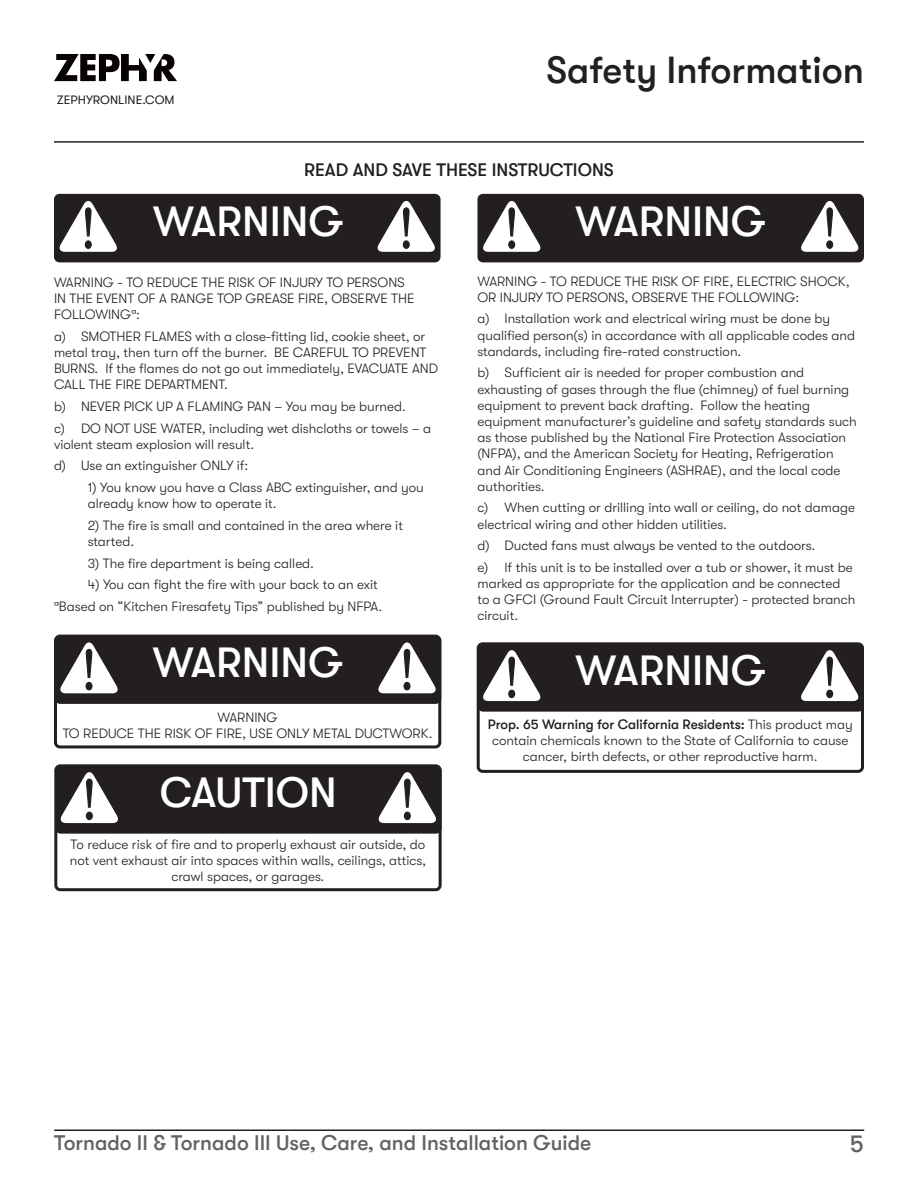
<style>
.page{position:relative;width:918px;height:1188px;background:#fff}
.page>*{position:absolute;margin:0;border:0;box-sizing:border-box;transform-origin:0 0}
.t1{font:500 42px "GT Walsheim";color:#fff}
.t2{font:500 37.5px "GT Walsheim";color:#231f20}
.t3{font:500 24px "GT Walsheim";color:#636366}
.t4{font:500 21px "GT Walsheim";color:#636366}
.t5{font:500 18px "GT Walsheim";color:#231f20}
.t6{font:300 13.5px/16.2px "GT Walsheim";color:#231f20}
.t7{font:12.3px "GT Walsheim";color:#231f20}
.s1{font-weight:500}
</style>
<div class="page">
<hr style="left:54px;top:141px;width:810px;height:2px;background:#231f20">
<hr style="left:54px;top:1130px;width:810px;height:1px;background:#231f20">
<svg style="left:54px;top:54px;width:123px;height:27px"></svg>
<div style="left:54px;top:194px;width:387px;height:68px;background:#231f20;border-radius:6px"></div>
<svg style="left:54px;top:198px;width:63px;height:54px"></svg>
<svg style="left:377px;top:200px;width:58px;height:52px"></svg>
<div style="left:54px;top:635px;width:387px;height:113px;border:3px solid #231f20;border-radius:4px"></div>
<div style="left:55px;top:635px;width:386px;height:69px;background:#231f20;border-radius:6px"></div>
<svg style="left:54px;top:640px;width:64px;height:57px"></svg>
<svg style="left:378px;top:642px;width:58px;height:52px"></svg>
<div style="left:54px;top:764px;width:388px;height:127px;border:3px solid #231f20;border-radius:4px"></div>
<div style="left:55px;top:765px;width:387px;height:69px;background:#231f20;border-radius:6px"></div>
<svg style="left:54px;top:769px;width:64px;height:58px"></svg>
<svg style="left:378px;top:772px;width:58px;height:52px"></svg>
<div style="left:477px;top:194px;width:387px;height:68px;background:#231f20;border-radius:6px"></div>
<svg style="left:477px;top:198px;width:64px;height:58px"></svg>
<svg style="left:801px;top:200px;width:58px;height:52px"></svg>
<div style="left:477px;top:642px;width:387px;height:131px;border:3px solid #231f20;border-radius:4px"></div>
<div style="left:477px;top:643px;width:387px;height:69px;background:#231f20;border-radius:6px"></div>
<svg style="left:476px;top:647px;width:65px;height:58px"></svg>
<svg style="left:801px;top:650px;width:58px;height:52px"></svg>
<p class="t7" style="left:57px;top:93px;width:119px">ZEPHYRONLINE.COM</p>
<h2 class="t2" style="left:547px;top:49px;width:319px">Safety Information</h2>
<h3 class="t5" style="left:304px;top:160px;width:311px">READ AND SAVE THESE INSTRUCTIONS</h3>
<h1 class="t1" style="left:153px;top:198px;width:192px">WARNING</h1>
<p class="t6" style="left:54px;top:275px;width:362px">WARNING - TO REDUCE THE RISK OF INJURY TO PERSONS<br>IN THE EVENT OF A RANGE TOP GREASE FIRE, OBSERVE THE<br>FOLLOWINGa:</p>
<p class="t6" style="left:54px;top:329px;width:386px">a) SMOTHER FLAMES with a close-fitting lid, cookie sheet, or metal tray, then turn off the burner. BE CAREFUL TO PREVENT BURNS. If the flames do not go out immediately, EVACUATE AND CALL THE FIRE DEPARTMENT.</p>
<p class="t6" style="left:54px;top:397px;width:379px;line-height:21.6px">b) NEVER PICK UP A FLAMING PAN – You may be burned.<br>c) DO NOT USE WATER, including wet dishcloths or towels – a</p>
<p class="t6" style="left:54px;top:435px;width:202px;line-height:21.6px">violent steam explosion will result. d) Use an extinguisher ONLY if:</p>
<p class="t6" style="left:88px;top:481px;width:338px">1) You know you have a Class ABC extinguisher, and you already know how to operate it.</p>
<p class="t6" style="left:88px;top:518px;width:317px">2) The fire is small and contained in the area where it started.</p>
<p class="t6" style="left:88px;top:556px;width:228px">3) The fire department is being called.</p>
<p class="t6" style="left:54px;top:575px;width:330px;line-height:21.6px;text-indent:34px">4) You can fight the fire with your back to an exit aBased on “Kitchen Firesafety Tips” published by NFPA.</p>
<h1 class="t1" style="left:153px;top:640px;width:192px">WARNING</h1>
<p class="t6" style="left:63px;top:710px;width:371px;text-align:center">WARNING<br>TO REDUCE THE RISK OF FIRE, USE ONLY METAL DUCTWORK.</p>
<h1 class="t1" style="left:160px;top:769px;width:179px">CAUTION</h1>
<p class="t6" style="left:70px;top:838px;width:358px;text-align:center">To reduce risk of fire and to properly exhaust air outside, do not vent exhaust air into spaces within walls, ceilings, attics, crawl spaces, or garages.</p>
<h1 class="t1" style="left:576px;top:198px;width:192px">WARNING</h1>
<p class="t6" style="left:477px;top:274px;width:374px">WARNING - TO REDUCE THE RISK OF FIRE, ELECTRIC SHOCK,<br>OR INJURY TO PERSONS, OBSERVE THE FOLLOWING:</p>
<p class="t6" style="left:477px;top:312px;width:379px">a) Installation work and electrical wiring must be done by qualified person(s) in accordance with all applicable codes and standards, including fire-rated construction.</p>
<p class="t6" style="left:477px;top:366px;width:381px">b) Sufficient air is needed for proper combustion and exhausting of gases through the flue (chimney) of fuel burning equipment to prevent back drafting. Follow the heating equipment manufacturer’s guideline and safety standards such as those published by the National Fire Protection Association (NFPA), and the American Society for Heating, Refrigeration and Air Conditioning Engineers (ASHRAE), and the local code authorities.</p>
<p class="t6" style="left:477px;top:501px;width:379px">c) When cutting or drilling into wall or ceiling, do not damage electrical wiring and other hidden utilities.</p>
<p class="t6" style="left:477px;top:536px;width:377px;line-height:21.6px">d) Ducted fans must always be vented to the outdoors.<br>e) If this unit is to be installed over a tub or shower, it must be</p>
<p class="t6" style="left:477px;top:577px;width:380px">marked as appropriate for the application and be connected to a GFCI (Ground Fault Circuit Interrupter) - protected branch circuit.</p>
<h1 class="t1" style="left:576px;top:647px;width:192px">WARNING</h1>
<p class="t6" style="left:488px;top:718px;width:366px;text-align:center"><span class="s1">Prop. 65 Warning for California Residents:</span> This product may contain chemicals known to the State of California to cause cancer, birth defects, or other reproductive harm.</p>
<h3 class="t4" style="left:54px;top:1131px;width:539px">Tornado II &amp; Tornado III Use, Care, and Installation Guide</h3>
<h3 class="t3" style="left:850px;top:1131px;width:16px">5</h3>
</div>
